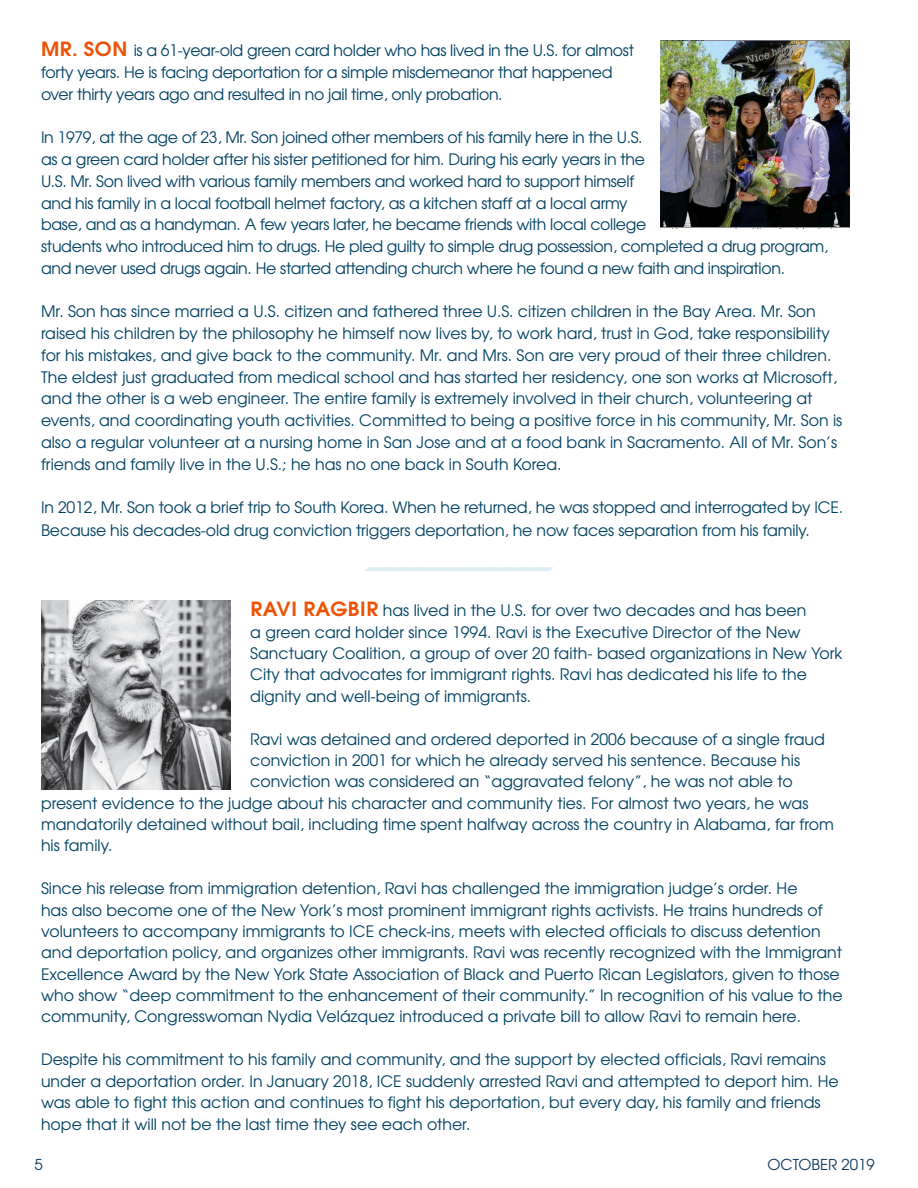
<style>
.page{position:relative;width:918px;height:1188px;background:#fff}
.page>*{position:absolute;margin:0;border:0;box-sizing:border-box;transform-origin:0 0}
.t1{font:15.75px/21.8px "Te X Gyre Adventor";color:#034363}
.t2{font:15.75px/21.8px "Te X Gyre Adventor";letter-spacing:-.02em;color:#034363}
.t3{font:15px "Te X Gyre Adventor";color:#103a5d}
.s1{font-weight:700;font-size:19.5px;color:#ee5205}
</style>
<div class="page">
<img style="left:661px;top:40px;width:189px;height:188px">
<svg style="left:365px;top:567px;width:188px;height:5px"></svg>
<img style="left:41px;top:600px;width:189px;height:189px">
<p class="t2" style="left:41px;top:39px;width:595px"><span class="s1">MR. SON</span> is a 61-year-old green card holder who has lived in the U.S. for almost forty years. He is facing deportation for a simple misdemeanor that happened over thirty years ago and resulted in no jail time, only probation.</p>
<p class="t2" style="left:41px;top:126px;width:789px">In 1979, at the age of 23, Mr. Son joined other members of his family here in the U.S.<br>as a green card holder after his sister petitioned for him. During his early years in the<br>U.S. Mr. Son lived with various family members and worked hard to support himself<br>and his family in a local football helmet factory, as a kitchen staff at a local army<br>base, and as a handyman. A few years later, he became friends with local college<br>students who introduced him to drugs. He pled guilty to simple drug possession, completed a drug program, and never used drugs again. He started attending church where he found a new faith and inspiration.</p>
<p class="t1" style="left:41px;top:300px;width:803px">Mr. Son has since married a U.S. citizen and fathered three U.S. citizen children in the Bay Area. Mr. Son raised his children by the philosophy he himself now lives by, to work hard, trust in God, take responsibility for his mistakes, and give back to the community. Mr. and Mrs. Son are very proud of their three children.<br>The eldest just graduated from medical school and has started her residency, one son works at Microsoft, and the other is a web engineer. The entire family is extremely involved in their church, volunteering at events, and coordinating youth activities. Committed to being a positive force in his community, Mr. Son is also a regular volunteer at a nursing home in San Jose and at a food bank in Sacramento. All of Mr. Son’s friends and family live in the U.S.; he has no one back in South Korea.</p>
<p class="t1" style="left:41px;top:495px;width:804px;line-height:22.5px">In 2012, Mr. Son took a brief trip to South Korea. When he returned, he was stopped and interrogated by ICE.<br>Because his decades-old drug conviction triggers deportation, he now faces separation from his family.</p>
<p class="t1" style="left:250px;top:599px;width:594px;line-height:21.3px"><span class="s1">RAVI RAGBIR</span> has lived in the U.S. for over two decades and has been<br>a green card holder since 1994. Ravi is the Executive Director of the New Sanctuary Coalition, a group of over 20 faith- based organizations in New York City that advocates for immigrant rights. Ravi has dedicated his life to the dignity and well-being of immigrants.</p>
<p class="t1" style="left:250px;top:727px;width:576px">Ravi was detained and ordered deported in 2006 because of a single fraud</p>
<p class="t1" style="left:250px;top:748px;width:551px">conviction in 2001 for which he already served his sentence. Because his</p>
<p class="t1" style="left:250px;top:770px;width:544px">conviction was considered an “aggravated felony”, he was not able to</p>
<p class="t1" style="left:41px;top:791px;width:769px">present evidence to the judge about his character and community ties. For almost two years, he was</p>
<p class="t1" style="left:41px;top:812px;width:794px">mandatorily detained without bail, including time spent halfway across the country in Alabama, far from</p>
<p class="t1" style="left:41px;top:834px;width:73px">his family.</p>
<p class="t1" style="left:41px;top:877px;width:803px">Since his release from immigration detention, Ravi has challenged the immigration judge’s order. He<br>has also become one of the New York’s most prominent immigrant rights activists. He trains hundreds of volunteers to accompany immigrants to ICE check-ins, meets with elected officials to discuss detention and deportation policy, and organizes other immigrants. Ravi was recently recognized with the Immigrant Excellence Award by the New York State Association of Black and Puerto Rican Legislators, given to those who show “deep commitment to the enhancement of their community.” In recognition of his value to the community, Congresswoman Nydia Velázquez introduced a private bill to allow Ravi to remain here.</p>
<p class="t1" style="left:41px;top:1048px;width:799px">Despite his commitment to his family and community, and the support by elected officials, Ravi remains under a deportation order. In January 2018, ICE suddenly arrested Ravi and attempted to deport him. He was able to fight this action and continues to fight his deportation, but every day, his family and friends hope that it will not be the last time they see each other.</p>
<p class="t3" style="left:34px;top:1153px;width:10px">5</p>
<p class="t3" style="left:768px;top:1153px;width:109px">OCTOBER 2019</p>
</div>
